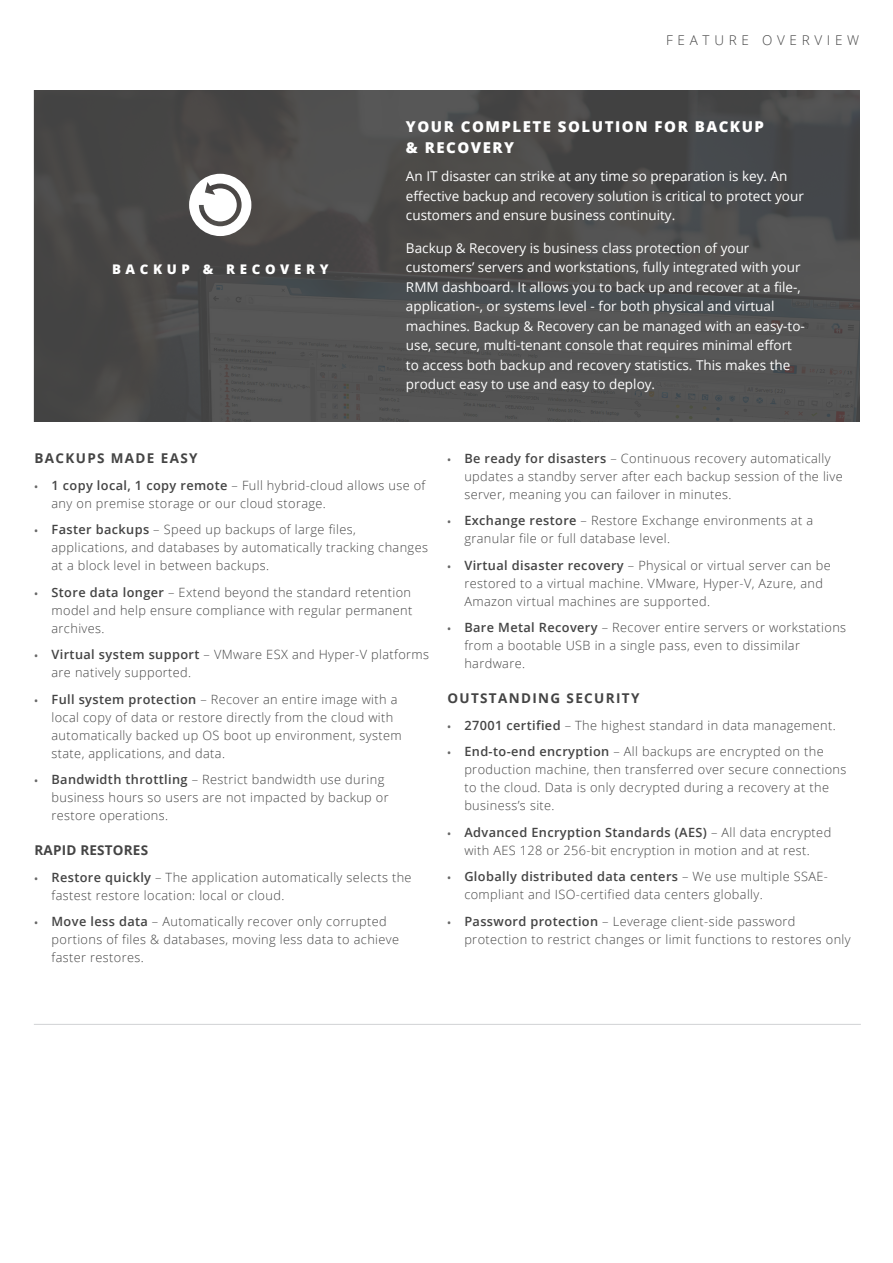
<style>
.page{position:relative;width:893px;height:1263px;background:#fff}
.page>*{position:absolute;margin:0;border:0;box-sizing:border-box;transform-origin:0 0}
.MAI{font:800 15px/21px "Open Sans";letter-spacing:.1em;color:#fff}
.MAI-2{font:13.5px/19.5px "Open Sans";color:#fff}
.Subhead{font:700 13.5px "Open Sans";letter-spacing:.1em;color:#444}
.Main_Header{font:300 13.5px "Open Sans";letter-spacing:.35em;color:#444}
.Subhead-2{font:700 13.5px "Open Sans";letter-spacing:.015em;color:#444}
.Supporting_Header{font:800 13.35px "Open Sans";letter-spacing:.35em;color:#fff}
.t1{font:300 12.75px/18px "Open Sans";letter-spacing:.03em;color:#444}
.s1{font-weight:700;font-size:9px;color:#666}
.s2{font-weight:600}
</style>
<div class="page">
<div style="left:33px;top:90px;width:827px;height:332px;background:#4d4d4d"></div>
<hr style="left:27px;top:1024px;width:839px;height:1px;background:#d1d2d4">
<svg style="left:189px;top:174px;width:62px;height:62px"></svg>
<p class="Supporting_Header" style="left:112px;top:259px;width:218px">BACKUP &amp; RECOVERY</p>
<p class="Main_Header" style="left:666px;top:31px;width:195px">FEATURE OVERVIEW</p>
<p class="MAI" style="left:406px;top:115px;width:360px">YOUR COMPLETE SOLUTION FOR BACKUP &amp; RECOVERY</p>
<p class="MAI-2" style="left:406px;top:166px;width:399px">An IT disaster can strike at any time so preparation is key. An effective backup and recovery solution is critical to protect your customers and ensure business continuity.</p>
<p class="MAI-2" style="left:406px;top:238px;width:400px">Backup &amp; Recovery is business class protection of your customers’ servers and workstations, fully integrated with your RMM dashboard. It allows you to back up and recover at a file-, application-, or systems level - for both physical and virtual machines. Backup &amp; Recovery can be managed with an easy-to&shy;use, secure, multi-tenant console that requires minimal effort to access both backup and recovery statistics. This makes the product easy to use and easy to deploy.</p>
<p class="Subhead" style="left:35px;top:449px;width:165px">BACKUPS MADE EASY</p>
<p class="t1" style="left:52px;top:476px;width:375px;text-indent:-17px"><span class="s1">•</span> <span class="s2">1 copy local, 1 copy remote</span> – Full hybrid-cloud allows use of any on premise storage or our cloud storage.</p>
<p class="t1" style="left:52px;top:520px;width:378px;text-indent:-17px"><span class="s1">•</span> <span class="s2">Faster backups</span> – Speed up backups of large files, applications, and databases by automatically tracking changes at a block level in between backups.</p>
<p class="t1" style="left:52px;top:583px;width:362px;text-align:justify;text-indent:-17px"><span class="s1">•</span> <span class="s2">Store data longer</span> – Extend beyond the standard retention model and help ensure compliance with regular permanent archives.</p>
<p class="t1" style="left:52px;top:645px;width:379px;text-indent:-17px"><span class="s1">•</span> <span class="s2">Virtual system support</span> – VMware ESX and Hyper-V platforms are natively supported.</p>
<p class="t1" style="left:52px;top:690px;width:352px;text-indent:-17px"><span class="s1">•</span> <span class="s2">Full system protection</span> – Recover an entire image with a local copy of data or restore directly from the cloud with automatically backed up OS boot up environment, system state, applications, and data.</p>
<p class="t1" style="left:52px;top:770px;width:339px;text-indent:-17px"><span class="s1">•</span> <span class="s2">Bandwidth throttling</span> – Restrict bandwidth use during business hours so users are not impacted by backup or restore operations.</p>
<p class="Subhead-2" style="left:34px;top:841px;width:115px">RAPID RESTORES</p>
<p class="t1" style="left:52px;top:868px;width:362px;text-indent:-17px"><span class="s1">•</span> <span class="s2">Restore quickly</span> – The application automatically selects the fastest restore location: local or cloud.</p>
<p class="t1" style="left:52px;top:912px;width:349px;text-indent:-17px"><span class="s1">•</span> <span class="s2">Move less data</span> – Automatically recover only corrupted portions of files &amp; databases, moving less data to achieve faster restores.</p>
<p class="t1" style="left:464px;top:449px;width:380px;text-indent:-17px"><span class="s1">•</span> <span class="s2">Be ready for disasters</span> – Continuous recovery automatically updates a standby server after each backup session of the live server, meaning you can failover in minutes.</p>
<p class="t1" style="left:464px;top:511px;width:350px;text-indent:-17px"><span class="s1">•</span> <span class="s2">Exchange restore</span> – Restore Exchange environments at a granular file or full database level.</p>
<p class="t1" style="left:464px;top:556px;width:368px;text-indent:-17px"><span class="s1">•</span> <span class="s2">Virtual disaster recovery</span> – Physical or virtual server can be restored to a virtual machine. VMware, Hyper-V, Azure, and<br>Amazon virtual machines are supported.</p>
<p class="t1" style="left:464px;top:618px;width:383px;text-indent:-17px"><span class="s1">•</span> <span class="s2">Bare Metal Recovery</span> – Recover entire servers or workstations from a bootable USB in a single pass, even to dissimilar hardware.</p>
<p class="Subhead" style="left:447px;top:689px;width:194px">OUTSTANDING SECURITY</p>
<p class="t1" style="left:447px;top:716px;width:390px"><span class="s1">•</span> <span class="s2">27001 certified</span> – The highest standard in data management.</p>
<p class="t1" style="left:464px;top:742px;width:384px;text-indent:-17px"><span class="s1">•</span> <span class="s2">End-to-end encryption</span> – All backups are encrypted on the production machine, then transferred over secure connections to the cloud. Data is only decrypted during a recovery at the business’s site.</p>
<p class="t1" style="left:447px;top:823px;width:385px;text-align:center"><span class="s1">•</span> <span class="s2">Advanced Encryption Standards (AES)</span> – All data encrypted with AES 128 or 256-bit encryption in motion and at rest.</p>
<p class="t1" style="left:464px;top:867px;width:365px;text-indent:-17px"><span class="s1">•</span> <span class="s2">Globally distributed data centers</span> – We use multiple SSAE&shy;compliant and ISO-certified data centers globally.</p>
<p class="t1" style="left:464px;top:912px;width:388px;text-indent:-17px"><span class="s1">•</span> <span class="s2">Password protection</span> – Leverage client-side password protection to restrict changes or limit functions to restores only</p>
</div>
